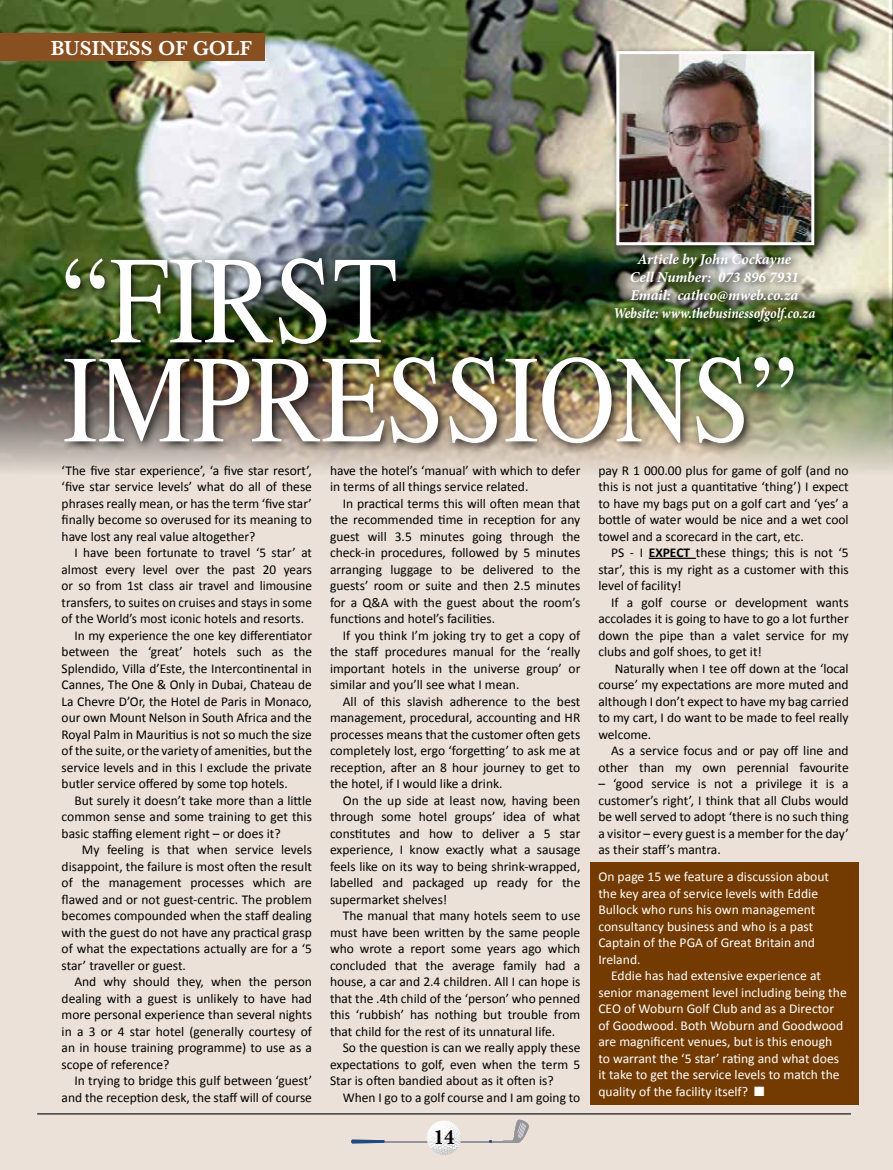
<style>
.page{position:relative;width:893px;height:1170px;background:#fff}
.page>*{position:absolute;margin:0;border:0;box-sizing:border-box;transform-origin:0 0}
.t1{font:124.5px "Times";color:#fff;scale:.85 1}
.t2{font:600 21px "Baskerville";color:#fff}
.t3{font:600 21px "Baskerville";color:#000}
.t4{font:italic 700 15px/18px "Minion Pro";letter-spacing:-.005em;color:#fff;text-align:center}
.t5{font:italic 700 15px "Minion Pro";letter-spacing:-.005em;color:#fff;scale:.89 1}
.t6{font:13.5px/16.5px "Calibri";color:#000;text-align:justify}
.t7{font:13.5px/16.5px "Calibri";color:#fff}
.s1{font-weight:700}
</style>
<div class="page">
<div style="left:0;top:0;width:893px;height:1169px;background:#ebe1d8"></div>
<img style="left:0;top:0;width:893px;height:471px">
<hr style="left:379px;top:1140px;width:139px;height:2px;background:#949499">
<svg style="left:351px;top:1139px;width:34px;height:4px"></svg>
<svg style="left:503px;top:1119px;width:26px;height:23px"></svg>
<svg style="left:521px;top:1124px;width:5px;height:13px"></svg>
<svg style="left:520px;top:1124px;width:5px;height:14px"></svg>
<svg style="left:519px;top:1123px;width:5px;height:15px"></svg>
<svg style="left:518px;top:1122px;width:5px;height:14px"></svg>
<svg style="left:427px;top:1120px;width:34px;height:34px"></svg>
<hr style="left:37px;top:1113px;width:814px;height:1px;background:#58595b">
<div style="left:611px;top:248px;width:215px;height:84px;background:#000;opacity:.75"></div>
<div style="left:611px;top:46px;width:214px;height:210px;background:#000;opacity:.75"></div>
<img style="left:620px;top:55px;width:190px;height:186px">
<div style="left:616px;top:51px;width:198px;height:194px;border:3px solid #fff"></div>
<div style="left:60px;top:253px;width:744px;height:202px;background:#000;opacity:.75"></div>
<div style="left:590px;top:862px;width:269px;height:242px;background:#733b02"></div>
<div style="left:0;top:33px;width:265px;height:28px;background:#884f21"></div>
<hr style="left:649px;top:557px;width:47px;height:2px;background:#000">
<h2 class="t2" style="left:51px;top:33px;width:203px">BUSINESS OF GOLF</h2>
<p class="t4" style="left:630px;top:249px;width:171px">Article by John Cockayne<br>Cell Number: 073 896 7931<br>Email: cathco@mweb.co.za</p>
<h1 class="t1" style="left:63px;top:184px;width:396px">“FIRST</h1>
<p class="t5" style="left:613px;top:302px;width:228px">Website: www.thebusinessofgolf.co.za</p>
<h1 class="t1" style="left:63px;top:283px;width:866px">IMPRESSIONS”</h1>
<p class="t6" style="left:62px;top:462px;width:252px">‘The five star experience’, ‘a five star resort’, ‘five star service levels’ what do all of these phrases really mean, or has the term ‘five star’ finally become so overused for its meaning to have lost any real value altogether?</p>
<p class="t6" style="left:74px;top:544px;width:239px">I have been fortunate to travel ‘5 star’ at</p>
<p class="t6" style="left:62px;top:561px;width:252px">almost every level over the past 20 years</p>
<p class="t6" style="left:62px;top:577px;width:252px">or so from 1st class air travel and limousine</p>
<p class="t6" style="left:62px;top:594px;width:252px">transfers, to suites on cruises and stays in some</p>
<p class="t6" style="left:62px;top:610px;width:244px">of the World’s most iconic hotels and resorts.</p>
<p class="t6" style="left:74px;top:627px;width:239px">In my experience the one key differentiator</p>
<p class="t6" style="left:62px;top:643px;width:252px">between the ‘great’ hotels such as the</p>
<p class="t6" style="left:62px;top:660px;width:252px">Splendido, Villa d’Este, the Intercontinental in</p>
<p class="t6" style="left:62px;top:676px;width:252px">Cannes, The One &amp; Only in Dubai, Chateau de</p>
<p class="t6" style="left:62px;top:693px;width:252px">La Chevre D’Or, the Hotel de Paris in Monaco,</p>
<p class="t6" style="left:62px;top:709px;width:252px">our own Mount Nelson in South Africa and the</p>
<p class="t6" style="left:62px;top:726px;width:252px">Royal Palm in Mauritius is not so much the size</p>
<p class="t6" style="left:62px;top:742px;width:252px">of the suite, or the variety of amenities, but the</p>
<p class="t6" style="left:62px;top:759px;width:252px">service levels and in this I exclude the private</p>
<p class="t6" style="left:62px;top:775px;width:228px">butler service offered by some top hotels.</p>
<p class="t6" style="left:74px;top:792px;width:239px">But surely it doesn’t take more than a little</p>
<p class="t6" style="left:62px;top:808px;width:252px">common sense and some training to get this</p>
<p class="t6" style="left:62px;top:825px;width:221px">basic staffing element right – or does it?</p>
<p class="t6" style="left:82px;top:841px;width:232px">My feeling is that when service levels</p>
<p class="t6" style="left:62px;top:858px;width:252px">disappoint, the failure is most often the result</p>
<p class="t6" style="left:62px;top:874px;width:252px">of the management processes which are</p>
<p class="t6" style="left:62px;top:891px;width:252px">flawed and or not guest-centric. The problem</p>
<p class="t6" style="left:62px;top:907px;width:252px">becomes compounded when the staff dealing</p>
<p class="t6" style="left:62px;top:924px;width:252px">with the guest do not have any practical grasp</p>
<p class="t6" style="left:62px;top:940px;width:252px">of what the expectations actually are for a ‘5</p>
<p class="t6" style="left:62px;top:957px;width:126px">star’ traveller or guest.</p>
<p class="t6" style="left:74px;top:973px;width:239px">And why should they, when the person</p>
<p class="t6" style="left:62px;top:990px;width:252px">dealing with a guest is unlikely to have had</p>
<p class="t6" style="left:62px;top:1006px;width:252px">more personal experience than several nights</p>
<p class="t6" style="left:62px;top:1023px;width:252px">in a 3 or 4 star hotel (generally courtesy of</p>
<p class="t6" style="left:62px;top:1039px;width:252px">an in house training programme) to use as a</p>
<p class="t6" style="left:62px;top:1056px;width:109px">scope of reference?</p>
<p class="t6" style="left:74px;top:1072px;width:239px">In trying to bridge this gulf between ‘guest’</p>
<p class="t6" style="left:62px;top:1089px;width:252px">and the reception desk, the staff will of course</p>
<p class="t6" style="left:330px;top:462px;width:252px">have the hotel’s ‘manual’ with which to defer in terms of all things service related.</p>
<p class="t6" style="left:330px;top:495px;width:252px;text-indent:13px">In practical terms this will often mean that the recommended time in reception for any guest will 3.5 minutes going through the check-in procedures, followed by 5 minutes arranging luggage to be delivered to the guests’ room or suite and then 2.5 minutes for a Q&amp;A with the guest about the room’s functions and hotel’s facilities.</p>
<p class="t6" style="left:330px;top:627px;width:252px;text-indent:13px">If you think I’m joking try to get a copy of the staff procedures manual for the ‘really important hotels in the universe group’ or similar and you’ll see what I mean.</p>
<p class="t6" style="left:330px;top:693px;width:252px;text-indent:13px">All of this slavish adherence to the best management, procedural, accounting and HR processes means that the customer often gets completely lost, ergo ‘forgetting’ to ask me at reception, after an 8 hour journey to get to the hotel, if I would like a drink.</p>
<p class="t6" style="left:330px;top:792px;width:252px;text-indent:13px">On the up side at least now, having been through some hotel groups’ idea of what constitutes and how to deliver a 5 star experience, I know exactly what a sausage feels like on its way to being shrink-wrapped, labelled and packaged up ready for the supermarket shelves!</p>
<p class="t6" style="left:330px;top:907px;width:252px;text-indent:13px">The manual that many hotels seem to use must have been written by the same people who wrote a report some years ago which concluded that the average family had a house, a car and 2.4 children. All I can hope is that the .4th child of the ‘person’ who penned this ‘rubbish’ has nothing but trouble from that child for the rest of its unnatural life.</p>
<p class="t6" style="left:330px;top:1039px;width:252px;text-indent:13px">So the question is can we really apply these expectations to golf, even when the term 5<br>Star is often bandied about as it often is?</p>
<p class="t6" style="left:343px;top:1088px;width:239px">When I go to a golf course and I am going to</p>
<h2 class="t3" style="left:434px;top:1122px;width:22px">14</h2>
<p class="t6" style="left:598px;top:462px;width:252px">pay R 1 000.00 plus for game of golf (and no this is not just a quantitative ‘thing’) I expect to have my bags put on a golf cart and ‘yes’ a bottle of water would be nice and a wet cool towel and a scorecard in the cart, etc.</p>
<p class="t6" style="left:598px;top:544px;width:252px;text-indent:13px">PS - I <span class="s1">EXPECT</span> these things; this is not ‘5 star’, this is my right as a customer with this level of facility!</p>
<p class="t6" style="left:598px;top:594px;width:252px;text-indent:13px">If a golf course or development wants accolades it is going to have to go a lot further down the pipe than a valet service for my clubs and golf shoes, to get it!</p>
<p class="t6" style="left:598px;top:660px;width:252px;text-indent:16px">Naturally when I tee off down at the ‘local course’ my expectations are more muted and although I don’t expect to have my bag carried to my cart, I do want to be made to feel really welcome.</p>
<p class="t6" style="left:598px;top:742px;width:252px;text-align:right">As a service focus and or pay off line and other than my own perennial favourite</p>
<p class="t6" style="left:598px;top:775px;width:252px">– ‘good service is not a privilege it is a customer’s right’, I think that all Clubs would be well served to adopt ‘there is no such thing a visitor – every guest is a member for the day’ as their staff’s mantra.</p>
<p class="t7" style="left:598px;top:868px;width:232px">On page 15 we feature a discussion about the key area of service levels with Eddie Bullock who runs his own management consultancy business and who is a past Captain of the PGA of Great Britain and Ireland.</p>
<p class="t7" style="left:598px;top:967px;width:250px;text-indent:13px">Eddie has had extensive experience at senior management level including being the CEO of Woburn Golf Club and as a Director of Goodwood. Both Woburn and Goodwood are magnificent venues, but is this enough to warrant the ‘5 star’ rating and what does it take to get the service levels to match the quality of the facility itself? ■</p>
</div>
